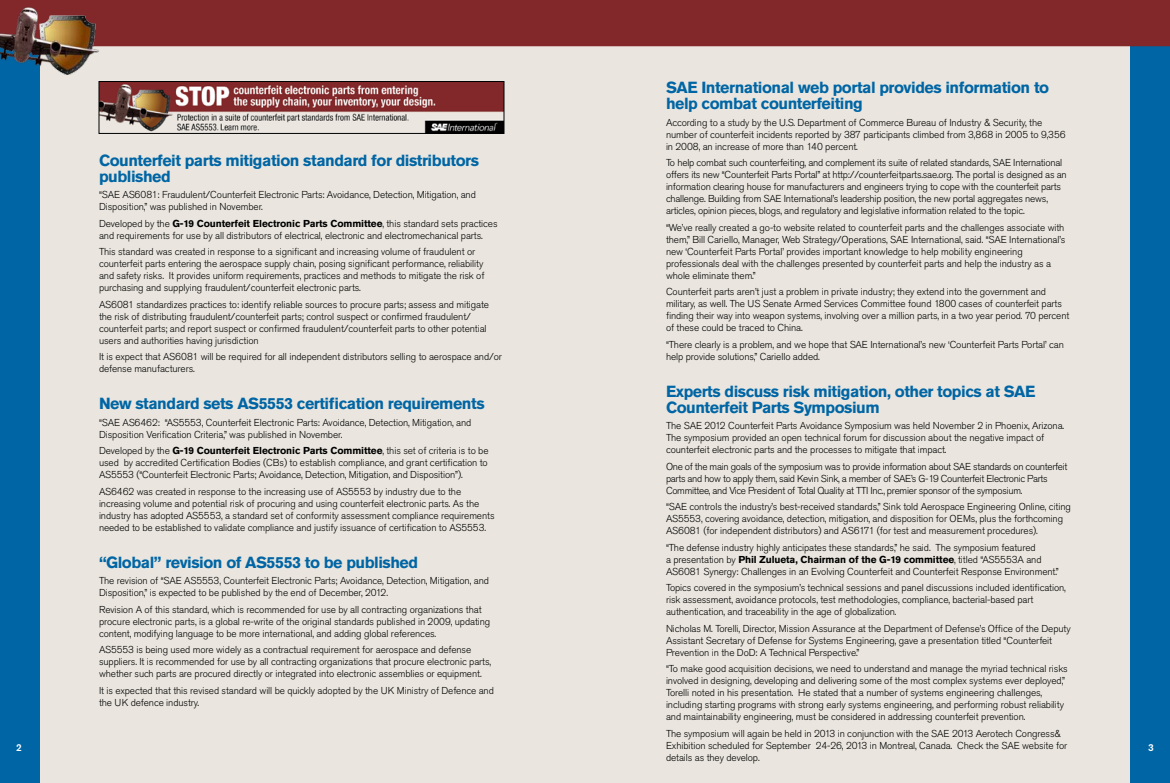
<style>
.page{position:relative;width:1170px;height:783px;background:#fff}
.page>*{position:absolute;margin:0;border:0;box-sizing:border-box;transform-origin:0 0}
.t1{font:700 16px/16px "Akzidenz Grotesk Pro";letter-spacing:-.03em;color:#0065a4}
.t2{font:300 10px/12px "Akzidenz Grotesk Pro";letter-spacing:-.01em;color:#000}
.t3{font:300 10px/12px "Akzidenz Grotesk Pro";letter-spacing:-.03em;color:#000}
.t4{font:500 10px "Akzidenz Grotesk Pro";color:#fff}
.s1{font-weight:700}
</style>
<div class="page">
<div style="left:0;top:0;width:585px;height:783px;background:#eae6df"></div>
<div style="left:585px;top:0;width:585px;height:783px;background:#eae6df"></div>
<div style="left:0;top:0;width:40px;height:783px;background:#0065a4"></div>
<div style="left:1130px;top:0;width:40px;height:783px;background:#0065a4"></div>
<svg style="left:0;top:0;width:1170px;height:134px"></svg>
<img style="left:0;top:6px;width:102px;height:69px">
<img style="left:100px;top:83px;width:402px;height:49px">
<div style="left:98px;top:81px;width:406px;height:53px;border:1px solid #000"></div>
<h1 class="t1" style="left:666px;top:79px;width:385px">SAE International web portal provides information to help combat counterfeiting</h1>
<p class="t2" style="left:666px;top:116px;width:401px">According to a study by the U.S. Department of Commerce Bureau of Industry &amp; Security, the number of counterfeit incidents reported by 387 participants climbed from 3,868 in 2005 to 9,356 in 2008, an increase of more than 140 percent.</p>
<p class="t2" style="left:666px;top:157px;width:402px">To help combat such counterfeiting, and complement its suite of related standards, SAE International offers its new “Counterfeit Parts Portal” at http://counterfeitparts.sae.org. The portal is designed as an information clearing house for manufacturers and engineers trying to cope with the counterfeit parts challenge. Building from SAE International’s leadership position, the new portal aggregates news, articles, opinion pieces, blogs, and regulatory and legislative information related to the topic.</p>
<p class="t2" style="left:666px;top:221px;width:401px">“We’ve really created a go-to website related to counterfeit parts and the challenges associate with them,” Bill Cariello, Manager, Web Strategy/Operations, SAE International, said. “SAE International’s new ‘Counterfeit Parts Portal’ provides important knowledge to help mobility engineering professionals deal with the challenges presented by counterfeit parts and help the industry as a whole eliminate them.”</p>
<p class="t2" style="left:666px;top:286px;width:405px">Counterfeit parts aren’t just a problem in private industry; they extend into the government and military, as well. The US Senate Armed Services Committee found 1800 cases of counterfeit parts finding their way into weapon systems, involving over a million parts, in a two year period. 70 percent of these could be traced to China.</p>
<p class="t2" style="left:666px;top:338px;width:399px">“There clearly is a problem, and we hope that SAE International’s new ‘Counterfeit Parts Portal’ can help provide solutions,” Cariello added.</p>
<h1 class="t1" style="left:666px;top:383px;width:371px">Experts discuss risk mitigation, other topics at SAE<br>Counterfeit Parts Symposium</h1>
<p class="t2" style="left:666px;top:420px;width:400px">The SAE 2012 Counterfeit Parts Avoidance Symposium was held November 2 in Phoenix, Arizona.<br>The symposium provided an open technical forum for discussion about the negative impact of counterfeit electronic parts and the processes to mitigate that impact.</p>
<p class="t3" style="left:666px;top:460px;width:403px">One of the main goals of the symposium was to provide information about SAE standards on counterfeit parts and how to apply them, said Kevin Sink, a member of SAE’s G-19 Counterfeit Electronic Parts<br>Committee, and Vice President of Total Quality at TTI Inc., premier sponsor of the symposium.</p>
<p class="t2" style="left:666px;top:501px;width:406px">“SAE controls the industry’s best-received standards,” Sink told Aerospace Engineering Online, citing<br>AS5553, covering avoidance, detection, mitigation, and disposition for OEMs, plus the forthcoming<br>AS6081 (for independent distributors) and AS6171 (for test and measurement procedures).</p>
<p class="t2" style="left:666px;top:541px;width:394px">“The defense industry highly anticipates these standards,” he said. The symposium featured<br>a presentation by <span class="s1">Phil Zulueta, Chairman of the G-19 committee</span>, titled “AS5553A and<br>AS6081 Synergy: Challenges in an Evolving Counterfeit and Counterfeit Response Environment.”</p>
<p class="t2" style="left:666px;top:582px;width:401px">Topics covered in the symposium’s technical sessions and panel discussions included identification, risk assessment, avoidance protocols, test methodologies, compliance, bacterial-based part authentication, and traceability in the age of globalization.</p>
<p class="t2" style="left:666px;top:622px;width:406px">Nicholas M. Torelli, Director, Mission Assurance at the Department of Defense’s Office of the Deputy<br>Assistant Secretary of Defense for Systems Engineering, gave a presentation titled “Counterfeit<br>Prevention in the DoD: A Technical Perspective.”</p>
<p class="t2" style="left:666px;top:663px;width:403px">“To make good acquisition decisions, we need to understand and manage the myriad technical risks involved in designing, developing and delivering some of the most complex systems ever deployed,” Torelli noted in his presentation. He stated that a number of systems engineering challenges, including starting programs with strong early systems engineering, and performing robust reliability and maintainability engineering, must be considered in addressing counterfeit prevention.</p>
<p class="t2" style="left:666px;top:727px;width:403px">The symposium will again be held in 2013 in conjunction with the SAE 2013 Aerotech Congress&amp;<br>Exhibition scheduled for September 24-26, 2013 in Montreal, Canada. Check the SAE website for details as they develop.</p>
<h1 class="t1" style="left:99px;top:152px;width:382px">Counterfeit parts mitigation standard for distributors published</h1>
<p class="t2" style="left:99px;top:189px;width:378px">“SAE AS6081: Fraudulent/Counterfeit Electronic Parts: Avoidance, Detection, Mitigation, and<br>Disposition,” was published in November.</p>
<p class="t2" style="left:99px;top:217px;width:400px">Developed by the <span class="s1">G-19 Counterfeit Electronic Parts Committee</span>, this standard sets practices and requirements for use by all distributors of electrical, electronic and electromechanical parts.</p>
<p class="t2" style="left:99px;top:246px;width:387px">This standard was created in response to a significant and increasing volume of fraudulent or counterfeit parts entering the aerospace supply chain, posing significant performance, reliability and safety risks. It provides uniform requirements, practices and methods to mitigate the risk of purchasing and supplying fraudulent/counterfeit electronic parts.</p>
<p class="t2" style="left:99px;top:298px;width:392px">AS6081 standardizes practices to: identify reliable sources to procure parts; assess and mitigate the risk of distributing fraudulent/counterfeit parts; control suspect or confirmed fraudulent/ counterfeit parts; and report suspect or confirmed fraudulent/counterfeit parts to other potential users and authorities having jurisdiction</p>
<p class="t2" style="left:99px;top:351px;width:405px">It is expect that AS6081 will be required for all independent distributors selling to aerospace and/or defense manufacturers.</p>
<h1 class="t1" style="left:99px;top:395px;width:387px">New standard sets AS5553 certification requirements</h1>
<p class="t2" style="left:99px;top:416px;width:374px">“SAE AS6462: “AS5553, Counterfeit Electronic Parts: Avoidance, Detection, Mitigation, and<br>Disposition Verification Criteria,” was published in November.</p>
<p class="t2" style="left:99px;top:445px;width:391px;text-align:justify">Developed by the <span class="s1">G-19 Counterfeit Electronic Parts Committee</span>, this set of criteria is to be used by accredited Certification Bodies (CBs) to establish compliance, and grant certification to AS5553 (“Counterfeit Electronic Parts; Avoidance, Detection, Mitigation, and Disposition”).</p>
<p class="t2" style="left:99px;top:485px;width:397px">AS6462 was created in response to the increasing use of AS5553 by industry due to the increasing volume and potential risk of procuring and using counterfeit electronic parts. As the industry has adopted AS5553, a standard set of conformity assessment compliance requirements needed to be established to validate compliance and justify issuance of certification to AS5553.</p>
<h1 class="t1" style="left:99px;top:554px;width:321px">“Global” revision of AS5553 to be published</h1>
<p class="t2" style="left:99px;top:575px;width:392px">The revision of “SAE AS5553, Counterfeit Electronic Parts; Avoidance, Detection, Mitigation, and<br>Disposition,” is expected to be published by the end of December, 2012.</p>
<p class="t2" style="left:99px;top:603px;width:393px">Revision A of this standard, which is recommended for use by all contracting organizations that procure electronic parts, is a global re-write of the original standards published in 2009, updating content, modifying language to be more international, and adding global references.</p>
<p class="t2" style="left:99px;top:644px;width:394px">AS5553 is being used more widely as a contractual requirement for aerospace and defense suppliers. It is recommended for use by all contracting organizations that procure electronic parts, whether such parts are procured directly or integrated into electronic assemblies or equipment.</p>
<p class="t2" style="left:99px;top:684px;width:396px">It is expected that this revised standard will be quickly adopted by the UK Ministry of Defence and the UK defence industry.</p>
<p class="t4" style="left:16px;top:741px;width:7px">2</p>
<p class="t4" style="left:1148px;top:741px;width:7px">3</p>
</div>
